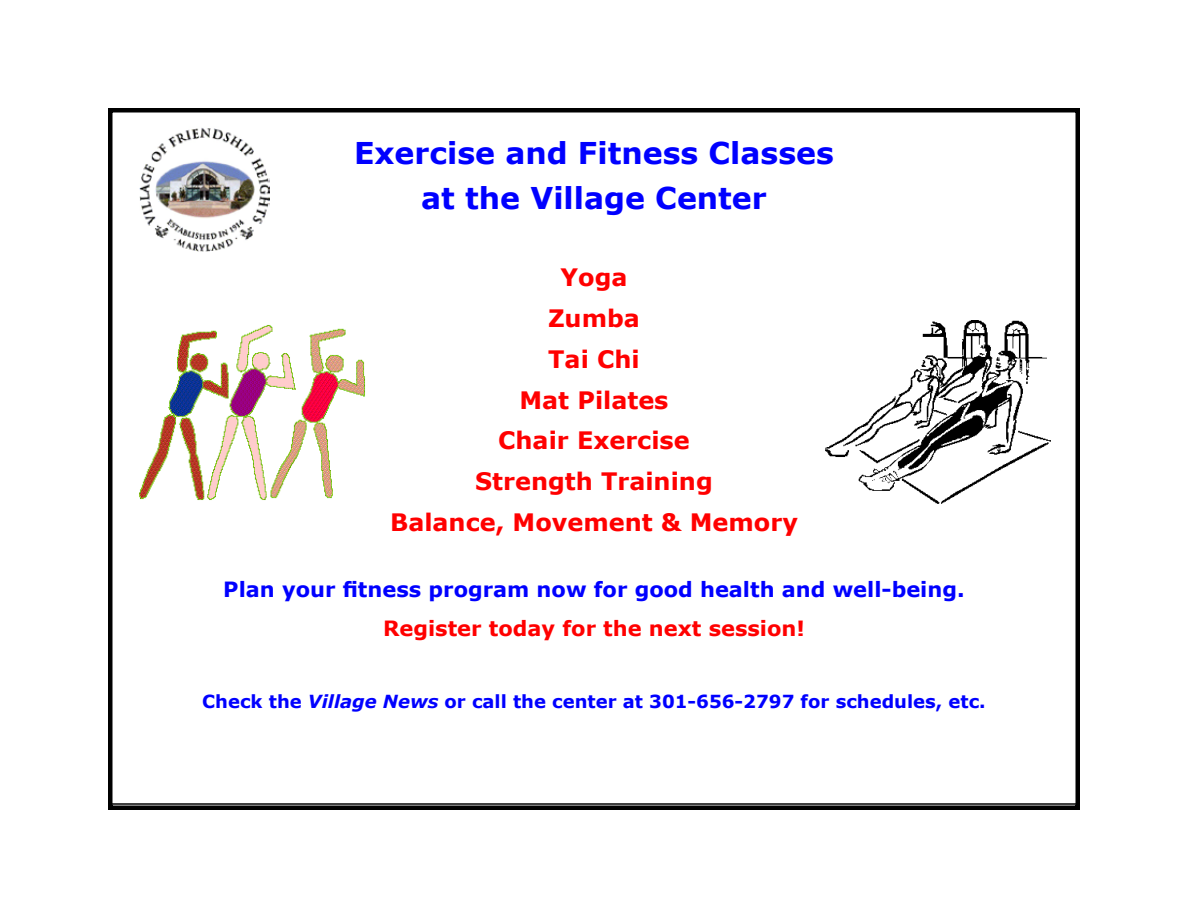
<style>
.page{position:relative;width:1188px;height:918px;background:#fff}
.page>*{position:absolute;margin:0;border:0;box-sizing:border-box;transform-origin:0 0}
.t1{font:700 30px/45px "Verdana";color:#00f;text-align:center}
.t2{font:700 24px/40.8px "Verdana";color:#f00;text-align:center}
.t3{font:700 21px "Verdana";color:#00f}
.t4{font:700 21px "Verdana";color:#f00}
.t5{font:700 18px "Verdana";color:#00f}
.s1{font-style:italic}
</style>
<div class="page">
<img style="left:826px;top:320px;width:225px;height:183px">
<img style="left:140px;top:325px;width:225px;height:175px">
<img style="left:139px;top:128px;width:131px;height:123px">
<div style="left:108px;top:108px;width:972px;height:702px;border:4px solid #000"></div>
<p class="t1" style="left:354px;top:130px;width:481px">Exercise and Fitness Classes at the Village Center</p>
<p class="t2" style="left:390px;top:257px;width:409px">Yoga<br>Zumba<br>Tai Chi<br>Mat Pilates<br>Chair Exercise<br>Strength Training<br>Balance, Movement &amp; Memory</p>
<p class="t3" style="left:223px;top:576px;width:743px">Plan your fitness program now for good health and well-being.</p>
<p class="t4" style="left:383px;top:614px;width:423px">Register today for the next session!</p>
<p class="t5" style="left:202px;top:690px;width:785px">Check the <span class="s1">Village News</span> or call the center at 301-656-2797 for schedules, etc.</p>
</div>
